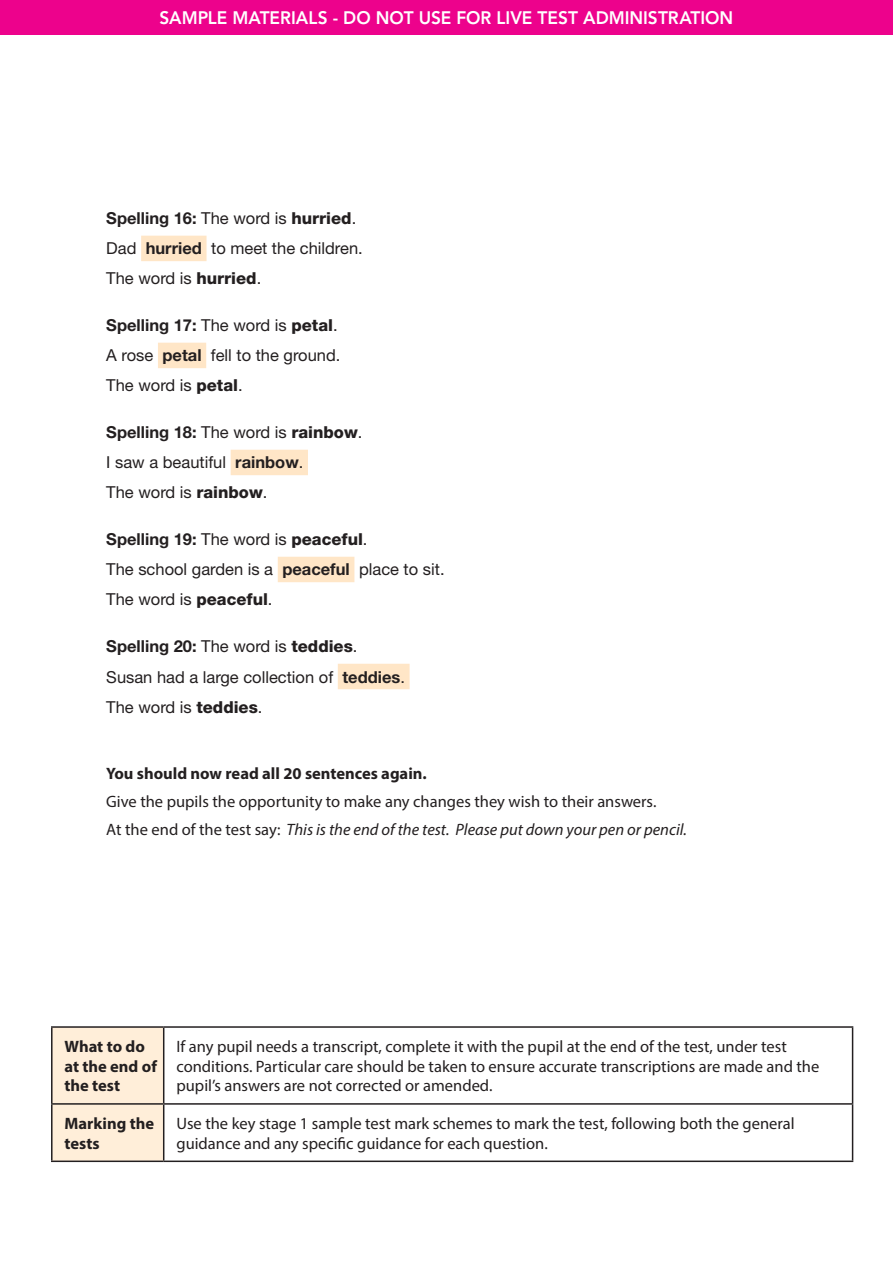
<style>
.page{position:relative;width:893px;height:1263px;background:#fff}
.page>*{position:absolute;margin:0;border:0;box-sizing:border-box;transform-origin:0 0}
.t1{font:800 18px "Avenir LT Std";color:#fff;scale:.96 1}
.P__paragraph_text_d{font:16.5px/30px "Helvetica Neue LT Std";color:#231f20}
.Table_body_LEFT{font:16.5px/19.5px "Myriad Pro";color:#231f20}
.P__paragraph_text{font:italic 16.5px "Myriad Pro";color:#231f20}
.P__paragraph_text-2{font:16.5px "Myriad Pro";color:#231f20}
.Table_body_LEFT-2{font:700 16.5px/19.5px "Myriad Pro";color:#231f20}
.P__paragraph_text-3{font:700 16.5px "Myriad Pro";color:#231f20}
.s1{font-weight:700}
.s2{font-weight:800}
.s3{font-style:normal}
</style>
<div class="page">
<div style="left:0;top:0;width:893px;height:34px;background:#ed028c"></div>
<div style="left:141px;top:236px;width:66px;height:25px;background:#ffe6c7"></div>
<div style="left:158px;top:343px;width:48px;height:25px;background:#ffe6c7"></div>
<div style="left:231px;top:450px;width:77px;height:25px;background:#ffe6c7"></div>
<div style="left:278px;top:557px;width:76px;height:25px;background:#ffe6c7"></div>
<div style="left:338px;top:664px;width:72px;height:25px;background:#ffe6c7"></div>
<div style="left:53px;top:1028px;width:110px;height:132px;background:#ffeed9"></div>
<hr style="left:51px;top:1026px;width:113px;height:2px;background:#231f20">
<hr style="left:51px;top:1028px;width:2px;height:75px;background:#231f20">
<hr style="left:164px;top:1026px;width:689px;height:2px;background:#231f20">
<hr style="left:163px;top:1028px;width:1px;height:75px;background:#231f20">
<hr style="left:852px;top:1028px;width:1px;height:75px;background:#231f20">
<hr style="left:51px;top:1103px;width:113px;height:2px;background:#231f20">
<hr style="left:51px;top:1105px;width:2px;height:55px;background:#231f20">
<hr style="left:164px;top:1103px;width:689px;height:2px;background:#231f20">
<hr style="left:163px;top:1105px;width:1px;height:55px;background:#231f20">
<hr style="left:852px;top:1105px;width:1px;height:55px;background:#231f20">
<hr style="left:51px;top:1160px;width:113px;height:2px;background:#231f20">
<hr style="left:164px;top:1160px;width:689px;height:2px;background:#231f20">
<p class="t1" style="left:160px;top:7px;width:599px">SAMPLE MATERIALS - DO NOT USE FOR LIVE TEST ADMINISTRATION</p>
<p class="P__paragraph_text_d" style="left:106px;top:203px;width:258px"><span class="s1">Spelling 16:</span> The word is <span class="s2">hurried</span>.<br>Dad <span class="s1">hurried</span> to meet the children.<br>The word is <span class="s2">hurried</span>.</p>
<p class="P__paragraph_text_d" style="left:106px;top:310px;width:236px"><span class="s1">Spelling 17:</span> The word is <span class="s2">petal</span>.<br>A rose <span class="s1">petal</span> fell to the ground.<br>The word is <span class="s2">petal</span>.</p>
<p class="P__paragraph_text_d" style="left:106px;top:417px;width:258px"><span class="s1">Spelling 18:</span> The word is <span class="s2">rainbow</span>.<br>I saw a beautiful <span class="s1">rainbow</span>.<br>The word is <span class="s2">rainbow</span>.</p>
<p class="P__paragraph_text_d" style="left:106px;top:524px;width:340px"><span class="s1">Spelling 19:</span> The word is <span class="s2">peaceful</span>.<br>The school garden is a <span class="s1">peaceful</span> place to sit.<br>The word is <span class="s2">peaceful</span>.</p>
<p class="P__paragraph_text_d" style="left:106px;top:631px;width:300px"><span class="s1">Spelling 20:</span> The word is <span class="s2">teddies</span>.<br>Susan had a large collection of <span class="s1">teddies</span>.<br>The word is <span class="s2">teddies</span>.</p>
<p class="P__paragraph_text-3" style="left:106px;top:763px;width:322px">You should now read all 20 sentences again.</p>
<p class="P__paragraph_text-2" style="left:106px;top:791px;width:552px">Give the pupils the opportunity to make any changes they wish to their answers.</p>
<p class="P__paragraph_text" style="left:106px;top:819px;width:582px"><span class="s3">At the end of the test say:</span> This is the end of the test. Please put down your pen or pencil.</p>
<p class="Table_body_LEFT-2" style="left:65px;top:1036px;width:94px">What to do at the end of the test</p>
<p class="Table_body_LEFT" style="left:176px;top:1036px;width:644px">If any pupil needs a transcript, complete it with the pupil at the end of the test, under test conditions. Particular care should be taken to ensure accurate transcriptions are made and the pupil’s answers are not corrected or amended.</p>
<p class="Table_body_LEFT-2" style="left:65px;top:1113px;width:91px">Marking the tests</p>
<p class="Table_body_LEFT" style="left:176px;top:1113px;width:620px">Use the key stage 1 sample test mark schemes to mark the test, following both the general guidance and any specific guidance for each question.</p>
</div>
